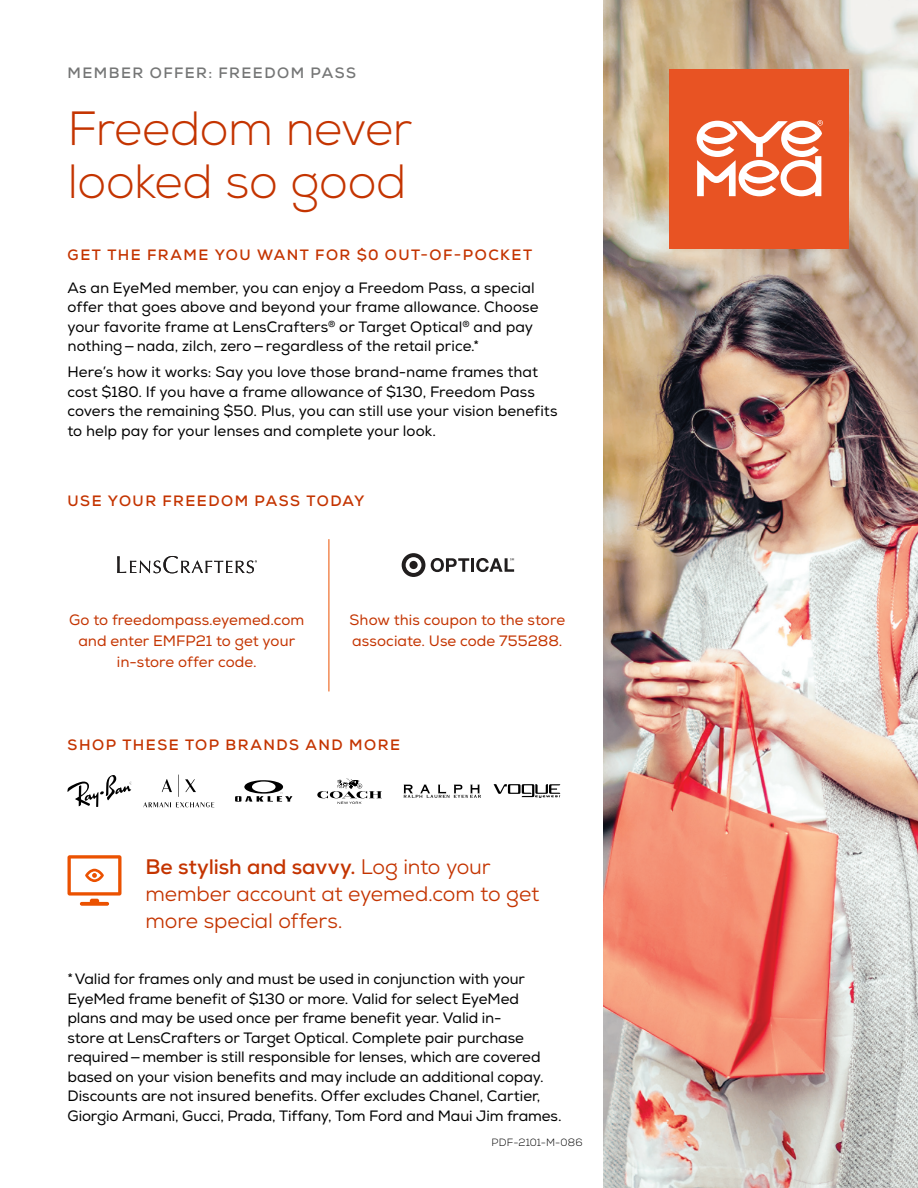
<style>
.page{position:relative;width:918px;height:1188px;background:#fff}
.page>*{position:absolute;margin:0;border:0;box-sizing:border-box;transform-origin:0 0}
.H2__Page_Header{font:300 48px/53.2px "Nexa";letter-spacing:-.01em;color:#c43400}
.H3__Subhead{font:21px/27px "Nexa";letter-spacing:-.005em;color:#c43400}
.H3__Subhead-2{font:15px/19.5px "Nexa";letter-spacing:-.005em;color:#000}
.P__Body{font:15px/19.5px "Nexa";color:#000}
.H4__Callout{font:15px/21px "Nexa";letter-spacing:.005em;color:#c43400;text-align:center}
.H3__Subhead-3{font:700 15px "Nexa";letter-spacing:.1em;color:#c43400}
.H1__Page_Title{font:700 15px "Nexa";letter-spacing:.1em;color:#757676}
.t1{font:300 10.5px "Nexa";letter-spacing:.02em;color:#000}
.s1{font-weight:700}
</style>
<div class="page">
<img style="left:603px;top:0;width:315px;height:1188px">
<div style="left:670px;top:69px;width:179px;height:179px;background:#e85323"></div>
<svg style="left:697px;top:120px;width:126px;height:76px"></svg>
<svg style="left:68px;top:855px;width:54px;height:51px"></svg>
<hr style="left:329px;top:539px;width:1px;height:152px;background:#eb5100">
<svg style="left:117px;top:556px;width:140px;height:17px"></svg>
<svg style="left:402px;top:553px;width:23px;height:24px"></svg>
<svg style="left:431px;top:558px;width:38px;height:14px"></svg>
<hr style="left:471px;top:558px;width:3px;height:14px;background:#211e1e">
<svg style="left:476px;top:558px;width:38px;height:14px"></svg>
<svg style="left:67px;top:775px;width:65px;height:32px"></svg>
<svg style="left:143px;top:775px;width:71px;height:32px"></svg>
<svg style="left:235px;top:780px;width:57px;height:22px"></svg>
<svg style="left:317px;top:778px;width:65px;height:26px"></svg>
<svg style="left:404px;top:785px;width:77px;height:13px"></svg>
<svg style="left:494px;top:784px;width:66px;height:14px"></svg>
<h1 class="H1__Page_Title" style="left:68px;top:63px;width:290px">MEMBER OFFER: FREEDOM PASS</h1>
<h2 class="H2__Page_Header" style="left:68px;top:103px;width:346px">Freedom never looked so good</h2>
<h3 class="H3__Subhead-3" style="left:68px;top:245px;width:466px">GET THE FRAME YOU WANT FOR $0 OUT-OF-POCKET</h3>
<p class="P__Body" style="left:67px;top:278px;width:472px">As an EyeMed member, you can enjoy a Freedom Pass, a special offer that goes above and beyond your frame allowance. Choose your favorite frame at LensCrafters<sup>®</sup> or Target Optical<sup>®</sup> and pay nothing—nada, zilch, zero—regardless of the retail price.*</p>
<p class="P__Body" style="left:68px;top:363px;width:492px">Here’s how it works: Say you love those brand-name frames that cost $180. If you have a frame allowance of $130, Freedom Pass covers the remaining $50. Plus, you can still use your vision benefits to help pay for your lenses and complete your look.</p>
<h3 class="H3__Subhead-3" style="left:68px;top:491px;width:298px">USE YOUR FREEDOM PASS TODAY</h3>
<h4 class="H4__Callout" style="left:69px;top:610px;width:237px">Go to freedompass.eyemed.com and enter EMFP21 to get your in-store offer code.</h4>
<h4 class="H4__Callout" style="left:350px;top:610px;width:217px;text-align:left">Show this coupon to the store associate. Use code 755288.</h4>
<h3 class="H3__Subhead-3" style="left:68px;top:735px;width:334px">SHOP THESE TOP BRANDS AND MORE</h3>
<h3 class="H3__Subhead" style="left:146px;top:854px;width:395px"><span class="s1">Be stylish and savvy.</span> Log into your member account at eyemed.com to get more special offers.</h3>
<h3 class="H3__Subhead-2" style="left:68px;top:969px;width:496px">*Valid for frames only and must be used in conjunction with your EyeMed frame benefit of $130 or more. Valid for select EyeMed plans and may be used once per frame benefit year. Valid in-<br>store at LensCrafters or Target Optical. Complete pair purchase required—member is still responsible for lenses, which are covered based on your vision benefits and may include an additional copay.<br>Discounts are not insured benefits. Offer excludes Chanel, Cartier, Giorgio Armani, Gucci, Prada, Tiffany, Tom Ford and Maui Jim frames.</h3>
<p class="t1" style="left:492px;top:1136px;width:93px">PDF-2101-M-086</p>
</div>
